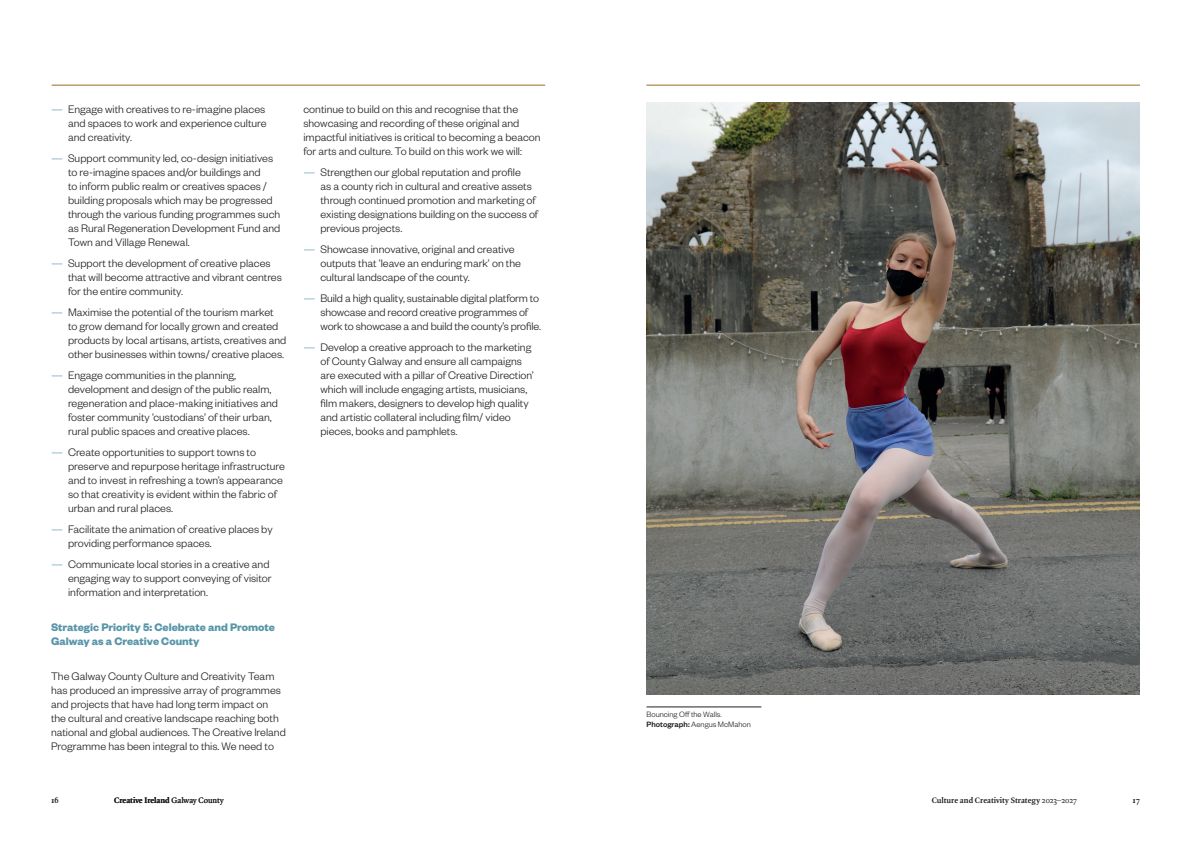
<style>
.page{position:relative;width:1191px;height:842px;background:#fff}
.page>*{position:absolute;margin:0;border:0;box-sizing:border-box;transform-origin:0 0}
.t1{font:300 12px/14px "Founders Grotesk";color:#231f20}
.t2{font:700 12px/14px "Founders Grotesk";color:#5795a9}
.t3{font:700 8.5px "Quadraat OT";color:#231f20}
.t4{font:300 8.5px/10.2px "Founders Grotesk";color:#231f20}
.s1{color:#5795a9}
.s2{font-weight:500}
.s3{font-weight:400}
</style>
<div class="page">
<hr style="left:646px;top:85px;width:494px;height:1px;background:#b99764">
<hr style="left:52px;top:85px;width:493px;height:1px;background:#b99764">
<img style="left:646px;top:102px;width:494px;height:592px">
<hr style="left:646px;top:707px;width:115px;height:1px;background:#231f20">
<p class="t1" style="left:68px;top:102px;width:200px;text-align:justify;text-indent:-17px"><span class="s1">—</span> Engage with creatives to re-imagine places and spaces to work and experience culture and creativity.</p>
<p class="t1" style="left:68px;top:151px;width:214px;text-indent:-17px"><span class="s1">—</span> Support community led, co-design initiatives to re-imagine spaces and/or buildings and<br>to inform public realm or creatives spaces / building proposals which may be progressed through the various funding programmes such as Rural Regeneration Development Fund and Town and Village Renewal.</p>
<p class="t1" style="left:68px;top:256px;width:215px;text-indent:-17px"><span class="s1">—</span> Support the development of creative places that will become attractive and vibrant centres for the entire community.</p>
<p class="t1" style="left:68px;top:305px;width:220px;text-indent:-17px"><span class="s1">—</span> Maximise the potential of the tourism market<br>to grow demand for locally grown and created products by local artisans, artists, creatives and other businesses within towns/ creative places.</p>
<p class="t1" style="left:68px;top:368px;width:211px;text-indent:-17px"><span class="s1">—</span> Engage communities in the planning, development and design of the public realm, regeneration and place-making initiatives and foster community ‘custodians’ of their urban, rural public spaces and creative places.</p>
<p class="t1" style="left:68px;top:445px;width:218px;text-indent:-17px"><span class="s1">—</span> Create opportunities to support towns to preserve and repurpose heritage infrastructure and to invest in refreshing a town’s appearance so that creativity is evident within the fabric of urban and rural places.</p>
<p class="t1" style="left:68px;top:522px;width:206px;text-indent:-17px"><span class="s1">—</span> Facilitate the animation of creative places by providing performance spaces.</p>
<p class="t1" style="left:68px;top:557px;width:205px;text-indent:-17px"><span class="s1">—</span> Communicate local stories in a creative and engaging way to support conveying of visitor information and interpretation.</p>
<p class="t2" style="left:51px;top:620px;width:225px">Strategic Priority 5: Celebrate and Promote<br>Galway as a Creative County</p>
<p class="t1" style="left:51px;top:669px;width:236px">The Galway County Culture and Creativity Team has produced an impressive array of programmes and projects that have had long term impact on the cultural and creative landscape reaching both national and global audiences. The Creative Ireland Programme has been integral to this. We need to</p>
<p class="t1" style="left:303px;top:102px;width:239px">continue to build on this and recognise that the showcasing and recording of these original and impactful initiatives is critical to becoming a beacon for arts and culture. To build on this work we will:</p>
<p class="t1" style="left:320px;top:165px;width:219px;text-indent:-17px"><span class="s1">—</span> Strengthen our global reputation and profile<br>as a county rich in cultural and creative assets through continued promotion and marketing of existing designations building on the success of previous projects.</p>
<p class="t1" style="left:320px;top:242px;width:202px;text-indent:-17px"><span class="s1">—</span> Showcase innovative, original and creative outputs that ‘leave an enduring mark’ on the cultural landscape of the county.</p>
<p class="t1" style="left:320px;top:291px;width:222px;text-indent:-17px"><span class="s1">—</span> Build a high quality, sustainable digital platform to showcase and record creative programmes of work to showcase a and build the county’s profile.</p>
<p class="t1" style="left:320px;top:340px;width:215px;text-indent:-17px"><span class="s1">—</span> Develop a creative approach to the marketing of County Galway and ensure all campaigns are executed with a pillar of Creative Direction’ which will include engaging artists, musicians, film makers, designers to develop high quality and artistic collateral including film/ video pieces, books and pamphlets.</p>
<p class="t4" style="left:646px;top:709px;width:106px">Bouncing Off the Walls.<br><span class="s2">Photograph:</span> Aengus McMahon</p>
<p class="t3" style="left:51px;top:794px;width:9px">16</p>
<p class="t3" style="left:114px;top:794px;width:111px">Creative Ireland <span class="s3">Galway County</span></p>
<p class="t3" style="left:931px;top:794px;width:146px">Culture and Creativity Strategy <span class="s3">2023–2027</span></p>
<p class="t3" style="left:1132px;top:794px;width:9px">17</p>
</div>
